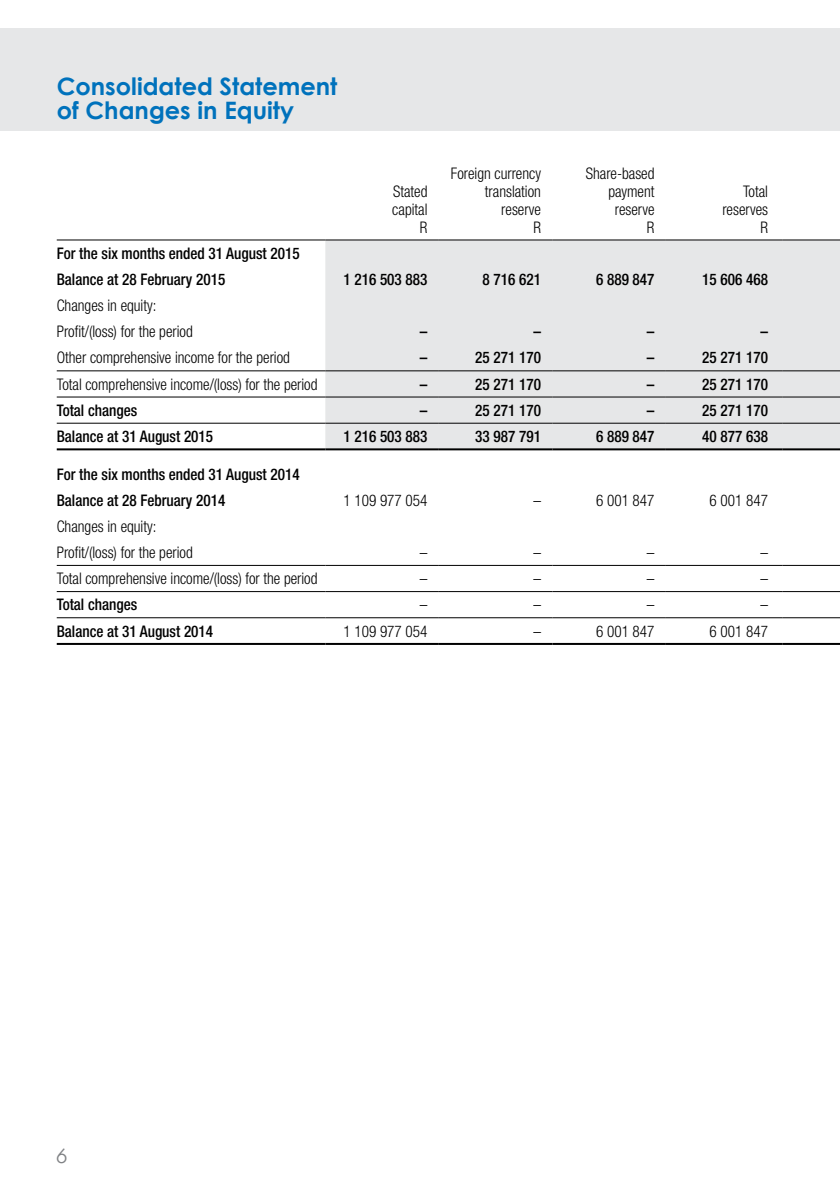
<style>
.page{position:relative;width:840px;height:1191px;background:#fff}
.page>*{position:absolute;margin:0;border:0;box-sizing:border-box;transform-origin:0 0}
.t1{font:700 24px/24px "Century Gothic";color:#0072bc}
.t2{font:italic 20px "Century Gothic";color:#808285}
.t3{font:300 condensed 16px/18px "Helvetica Neue LT Std";color:#000;text-align:right;scale:.95 1}
.t4{font:500 condensed 16px/26.2px "Helvetica Neue LT Std";color:#000;scale:.95 1}
</style>
<div class="page">
<div style="left:0;top:28px;width:839px;height:102px;background:#e6e7e8"></div>
<div style="left:325px;top:240px;width:514px;height:208px;background:#e6e7e8"></div>
<hr style="left:57px;top:239px;width:268px;height:1px;background:#000">
<hr style="left:325px;top:239px;width:113px;height:1px;background:#000">
<hr style="left:438px;top:239px;width:114px;height:1px;background:#000">
<hr style="left:552px;top:239px;width:113px;height:1px;background:#000">
<hr style="left:665px;top:239px;width:116px;height:1px;background:#000">
<hr style="left:781px;top:239px;width:58px;height:1px;background:#000">
<hr style="left:57px;top:370px;width:268px;height:1px;background:#000">
<hr style="left:325px;top:370px;width:113px;height:1px;background:#000">
<hr style="left:438px;top:370px;width:114px;height:1px;background:#000">
<hr style="left:552px;top:370px;width:113px;height:1px;background:#000">
<hr style="left:665px;top:370px;width:116px;height:1px;background:#000">
<hr style="left:781px;top:370px;width:58px;height:1px;background:#000">
<hr style="left:57px;top:396px;width:268px;height:1px;background:#000">
<hr style="left:325px;top:396px;width:113px;height:1px;background:#000">
<hr style="left:438px;top:396px;width:114px;height:1px;background:#000">
<hr style="left:552px;top:396px;width:113px;height:1px;background:#000">
<hr style="left:665px;top:396px;width:116px;height:1px;background:#000">
<hr style="left:781px;top:396px;width:58px;height:1px;background:#000">
<hr style="left:57px;top:423px;width:268px;height:1px;background:#000">
<hr style="left:325px;top:423px;width:113px;height:1px;background:#000">
<hr style="left:438px;top:423px;width:114px;height:1px;background:#000">
<hr style="left:552px;top:423px;width:113px;height:1px;background:#000">
<hr style="left:665px;top:423px;width:116px;height:1px;background:#000">
<hr style="left:781px;top:423px;width:58px;height:1px;background:#000">
<hr style="left:57px;top:448px;width:268px;height:2px;background:#000">
<hr style="left:325px;top:448px;width:113px;height:2px;background:#000">
<hr style="left:438px;top:448px;width:114px;height:2px;background:#000">
<hr style="left:552px;top:448px;width:113px;height:2px;background:#000">
<hr style="left:665px;top:448px;width:116px;height:2px;background:#000">
<hr style="left:781px;top:448px;width:58px;height:2px;background:#000">
<hr style="left:57px;top:565px;width:268px;height:1px;background:#000">
<hr style="left:325px;top:565px;width:113px;height:1px;background:#000">
<hr style="left:438px;top:565px;width:114px;height:1px;background:#000">
<hr style="left:552px;top:565px;width:113px;height:1px;background:#000">
<hr style="left:665px;top:565px;width:116px;height:1px;background:#000">
<hr style="left:781px;top:565px;width:58px;height:1px;background:#000">
<hr style="left:57px;top:591px;width:268px;height:1px;background:#000">
<hr style="left:325px;top:591px;width:113px;height:1px;background:#000">
<hr style="left:438px;top:591px;width:114px;height:1px;background:#000">
<hr style="left:552px;top:591px;width:113px;height:1px;background:#000">
<hr style="left:665px;top:591px;width:116px;height:1px;background:#000">
<hr style="left:781px;top:591px;width:58px;height:1px;background:#000">
<hr style="left:57px;top:617px;width:268px;height:1px;background:#000">
<hr style="left:325px;top:617px;width:113px;height:1px;background:#000">
<hr style="left:438px;top:617px;width:114px;height:1px;background:#000">
<hr style="left:552px;top:617px;width:113px;height:1px;background:#000">
<hr style="left:665px;top:617px;width:116px;height:1px;background:#000">
<hr style="left:781px;top:617px;width:58px;height:1px;background:#000">
<hr style="left:57px;top:643px;width:268px;height:2px;background:#000">
<hr style="left:325px;top:643px;width:113px;height:2px;background:#000">
<hr style="left:438px;top:643px;width:114px;height:2px;background:#000">
<hr style="left:552px;top:643px;width:113px;height:2px;background:#000">
<hr style="left:665px;top:643px;width:116px;height:2px;background:#000">
<hr style="left:781px;top:643px;width:58px;height:2px;background:#000">
<h1 class="t1" style="left:57px;top:74px;width:282px">Consolidated Statement of Changes in Equity</h1>
<p class="t3" style="left:392px;top:182px;width:38px">Stated capital<br>R</p>
<p class="t3" style="left:450px;top:164px;width:96px">Foreign currency translation reserve<br>R</p>
<p class="t3" style="left:585px;top:164px;width:74px">Share-based payment reserve<br>R</p>
<p class="t3" style="left:722px;top:182px;width:50px">Total reserves<br>R</p>
<p class="t4" style="left:57px;top:240px;width:257px">For the six months ended 31 August 2015<br>Balance at 28 February 2015</p>
<p class="t3" style="left:57px;top:292px;width:145px;line-height:26.2px;text-align:left">Changes in equity:<br>Profit/(loss) for the period</p>
<p class="t4" style="left:343px;top:266px;width:90px">1 216 503 883</p>
<p class="t4" style="left:482px;top:266px;width:63px">8 716 621</p>
<p class="t4" style="left:595px;top:266px;width:63px">6 889 847</p>
<p class="t4" style="left:702px;top:266px;width:71px">15 606 468</p>
<p class="t4" style="left:419px;top:318px;width:9px">–</p>
<p class="t4" style="left:533px;top:318px;width:9px">–</p>
<p class="t4" style="left:646px;top:318px;width:9px">–</p>
<p class="t4" style="left:760px;top:318px;width:9px">–</p>
<p class="t3" style="left:57px;top:349px;width:247px">Other comprehensive income for the period</p>
<p class="t4" style="left:419px;top:344px;width:9px">–</p>
<p class="t4" style="left:475px;top:344px;width:71px">25 271 170</p>
<p class="t4" style="left:646px;top:344px;width:9px">–</p>
<p class="t4" style="left:702px;top:344px;width:71px">25 271 170</p>
<p class="t3" style="left:57px;top:375px;width:276px">Total comprehensive income/(loss) for the period</p>
<p class="t4" style="left:419px;top:371px;width:9px">–</p>
<p class="t4" style="left:475px;top:371px;width:71px">25 271 170</p>
<p class="t4" style="left:646px;top:371px;width:9px">–</p>
<p class="t4" style="left:702px;top:371px;width:71px">25 271 170</p>
<p class="t4" style="left:57px;top:397px;width:86px">Total changes</p>
<p class="t4" style="left:419px;top:397px;width:9px">–</p>
<p class="t4" style="left:475px;top:397px;width:71px">25 271 170</p>
<p class="t4" style="left:646px;top:397px;width:9px">–</p>
<p class="t4" style="left:702px;top:397px;width:71px">25 271 170</p>
<p class="t4" style="left:57px;top:423px;width:166px">Balance at 31 August 2015</p>
<p class="t4" style="left:343px;top:423px;width:90px">1 216 503 883</p>
<p class="t4" style="left:475px;top:423px;width:71px">33 987 791</p>
<p class="t4" style="left:595px;top:423px;width:63px">6 889 847</p>
<p class="t4" style="left:702px;top:423px;width:71px">40 877 638</p>
<p class="t4" style="left:57px;top:460px;width:257px">For the six months ended 31 August 2014<br>Balance at 28 February 2014</p>
<p class="t3" style="left:343px;top:491px;width:90px">1 109 977 054</p>
<p class="t3" style="left:533px;top:491px;width:9px">–</p>
<p class="t3" style="left:595px;top:491px;width:63px">6 001 847</p>
<p class="t3" style="left:709px;top:491px;width:63px">6 001 847</p>
<p class="t3" style="left:57px;top:513px;width:145px;line-height:26.2px;text-align:left">Changes in equity:<br>Profit/(loss) for the period</p>
<p class="t3" style="left:419px;top:543px;width:9px">–</p>
<p class="t3" style="left:533px;top:543px;width:9px">–</p>
<p class="t3" style="left:646px;top:543px;width:9px">–</p>
<p class="t3" style="left:760px;top:543px;width:9px">–</p>
<p class="t3" style="left:57px;top:569px;width:276px">Total comprehensive income/(loss) for the period</p>
<p class="t3" style="left:419px;top:569px;width:9px">–</p>
<p class="t3" style="left:533px;top:569px;width:9px">–</p>
<p class="t3" style="left:646px;top:569px;width:9px">–</p>
<p class="t3" style="left:760px;top:569px;width:9px">–</p>
<p class="t4" style="left:57px;top:591px;width:86px">Total changes</p>
<p class="t3" style="left:419px;top:595px;width:9px">–</p>
<p class="t3" style="left:533px;top:595px;width:9px">–</p>
<p class="t3" style="left:646px;top:595px;width:9px">–</p>
<p class="t3" style="left:760px;top:595px;width:9px">–</p>
<p class="t4" style="left:57px;top:617px;width:166px">Balance at 31 August 2014</p>
<p class="t3" style="left:343px;top:622px;width:90px">1 109 977 054</p>
<p class="t3" style="left:533px;top:622px;width:9px">–</p>
<p class="t3" style="left:595px;top:622px;width:63px">6 001 847</p>
<p class="t3" style="left:709px;top:622px;width:63px">6 001 847</p>
<p class="t2" style="left:57px;top:1143px;width:13px">6</p>
</div>
